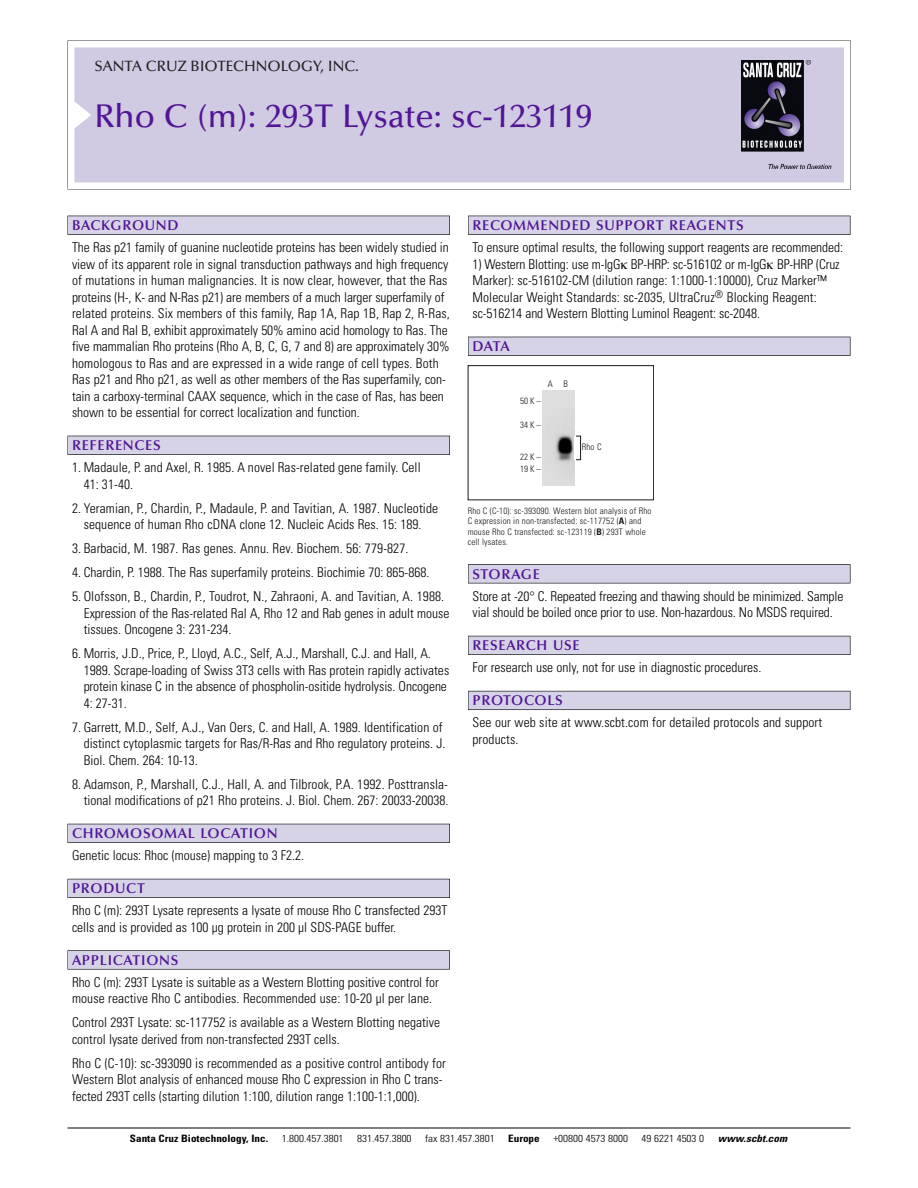
<style>
.page{position:relative;width:918px;height:1188px;background:#fff}
.page>*{position:absolute;margin:0;border:0;box-sizing:border-box;transform-origin:0 0}
.t1{font:500 33px "Optima";color:#511695}
.t2{font:500 15px "Optima";color:#231f20}
.t3{font:600 14.25px "Optima";letter-spacing:.05em;color:#511695}
.t4{font:300 condensed 13.5px/16.5px "Univers";color:#000}
.t5{font:300 condensed 10.2px "Univers";color:#000;scale:1.1 1}
.t6{font:700 condensed 10.2px "Univers";color:#000;scale:1.1 1}
.t7{font:italic 700 condensed 10.2px "Univers";letter-spacing:.005em;color:#000;scale:1.1 1}
.t8{font:9px/10.5px "Univers Condensed Light+WXNKPR";letter-spacing:.015em;color:#191919}
.s1{font-family:"Univers Condensed Bold+JIGGNO"}
</style>
<div class="page">
<svg style="left:68px;top:40px;width:783px;height:149px"></svg>
<div style="left:74px;top:47px;width:770px;height:135px;background:#d1cae3"></div>
<img style="left:741px;top:60px;width:90px;height:108px">
<div style="left:68px;top:216px;width:382px;height:19px;background:#525155"></div>
<div style="left:68px;top:216px;width:381px;height:18px;background:#d7d3e7"></div>
<div style="left:68px;top:436px;width:382px;height:19px;background:#515055"></div>
<div style="left:68px;top:436px;width:381px;height:18px;background:#d7d3e7"></div>
<div style="left:68px;top:824px;width:382px;height:19px;background:#525158"></div>
<div style="left:68px;top:824px;width:381px;height:18px;background:#d7d3e7"></div>
<div style="left:68px;top:879px;width:382px;height:19px;background:#54535a"></div>
<div style="left:68px;top:879px;width:381px;height:18px;background:#d7d3e7"></div>
<svg style="left:68px;top:950px;width:382px;height:20px"></svg>
<div style="left:68px;top:951px;width:381px;height:18px;background:#d7d3e7"></div>
<div style="left:468px;top:216px;width:382px;height:19px;background:#525155"></div>
<div style="left:468px;top:216px;width:382px;height:18px;background:#d7d3e7"></div>
<div style="left:468px;top:337px;width:382px;height:19px;background:#515055"></div>
<div style="left:468px;top:337px;width:382px;height:18px;background:#d7d3e7"></div>
<div style="left:468px;top:564px;width:382px;height:19px;background:#545357"></div>
<div style="left:468px;top:565px;width:382px;height:18px;background:#d7d3e7"></div>
<div style="left:468px;top:636px;width:382px;height:19px;background:#54535a"></div>
<div style="left:468px;top:636px;width:382px;height:18px;background:#d7d3e7"></div>
<div style="left:468px;top:691px;width:382px;height:19px;background:#5b5a62"></div>
<div style="left:468px;top:691px;width:382px;height:18px;background:#d7d3e7"></div>
<hr style="left:68px;top:1128px;width:782px;height:1px;background:#000">
<div style="left:468px;top:365px;width:186px;height:135px;border:1px solid #191919"></div>
<img style="left:542px;top:391px;width:32px;height:95px">
<div style="left:576px;top:436px;width:5px;height:24px;border:1px solid #191919"></div>
<p class="t2" style="left:94px;top:61px;width:266px">SANTA CRUZ BIOTECHNOLOGY, INC.</p>
<h1 class="t1" style="left:94px;top:103px;width:499px">Rho C (m): 293T Lysate: sc-123119</h1>
<p class="t3" style="left:72px;top:219px;width:108px">BACKGROUND</p>
<p class="t4" style="left:72px;top:240px;width:379px">The Ras p21 family of guanine nucleotide proteins has been widely studied in view of its apparent role in signal transduction pathways and high frequency of mutations in human malignancies. It is now clear, however, that the Ras proteins (H-, K- and N-Ras p21) are members of a much larger superfamily of related proteins. Six members of this family, Rap 1A, Rap 1B, Rap 2, R-Ras, Ral A and Ral B, exhibit approximately 50% amino acid homology to Ras. The five mammalian Rho proteins (Rho A, B, C, G, 7 and 8) are approximately 30% homologous to Ras and are expressed in a wide range of cell types. Both Ras p21 and Rho p21, as well as other members of the Ras superfamily, con&shy;tain a carboxy-terminal CAAX sequence, which in the case of Ras, has been shown to be essential for correct localization and function.</p>
<p class="t3" style="left:72px;top:440px;width:90px">REFERENCES</p>
<p class="t4" style="left:84px;top:460px;width:339px;text-indent:-12px">1. Madaule, P. and Axel, R. 1985. A novel Ras-related gene family. Cell<br>41: 31-40.</p>
<p class="t4" style="left:72px;top:501px;width:368px;text-align:center">2. Yeramian, P., Chardin, P., Madaule, P. and Tavitian, A. 1987. Nucleotide sequence of human Rho cDNA clone 12. Nucleic Acids Res. 15: 189.</p>
<p class="t4" style="left:72px;top:541px;width:338px">3. Barbacid, M. 1987. Ras genes. Annu. Rev. Biochem. 56: 779-827.</p>
<p class="t4" style="left:72px;top:565px;width:359px">4. Chardin, P. 1988. The Ras superfamily proteins. Biochimie 70: 865-868.</p>
<p class="t4" style="left:84px;top:589px;width:367px;text-indent:-12px">5. Olofsson, B., Chardin, P., Toudrot, N., Zahraoni, A. and Tavitian, A. 1988.<br>Expression of the Ras-related Ral A, Rho 12 and Rab genes in adult mouse tissues. Oncogene 3: 231-234.</p>
<p class="t4" style="left:84px;top:646px;width:367px;text-indent:-12px">6. Morris, J.D., Price, P., Lloyd, A.C., Self, A.J., Marshall, C.J. and Hall, A.<br>1989. Scrape-loading of Swiss 3T3 cells with Ras protein rapidly activates protein kinase C in the absence of phospholin-ositide hydrolysis. Oncogene 4: 27-31.</p>
<p class="t4" style="left:84px;top:720px;width:363px;text-indent:-12px">7. Garrett, M.D., Self, A.J., Van Oers, C. and Hall, A. 1989. Identification of distinct cytoplasmic targets for Ras/R-Ras and Rho regulatory proteins. J.<br>Biol. Chem. 264: 10-13.</p>
<p class="t4" style="left:72px;top:777px;width:378px;text-align:right">8. Adamson, P., Marshall, C.J., Hall, A. and Tilbrook, P.A. 1992. Posttransla&shy;tional modifications of p21 Rho proteins. J. Biol. Chem. 267: 20033-20038.</p>
<p class="t3" style="left:72px;top:828px;width:207px">CHROMOSOMAL LOCATION</p>
<p class="t4" style="left:72px;top:848px;width:234px">Genetic locus: Rhoc (mouse) mapping to 3 F2.2.</p>
<p class="t3" style="left:72px;top:883px;width:74px">PRODUCT</p>
<p class="t4" style="left:72px;top:903px;width:377px">Rho C (m): 293T Lysate represents a lysate of mouse Rho C transfected 293T cells and is provided as 100 µg protein in 200 µl SDS-PAGE buffer.</p>
<p class="t3" style="left:72px;top:954px;width:108px">APPLICATIONS</p>
<p class="t4" style="left:72px;top:975px;width:368px">Rho C (m): 293T Lysate is suitable as a Western Blotting positive control for mouse reactive Rho C antibodies. Recommended use: 10-20 µl per lane.</p>
<p class="t4" style="left:72px;top:1015px;width:370px">Control 293T Lysate: sc-117752 is available as a Western Blotting negative control lysate derived from non-transfected 293T cells.</p>
<p class="t4" style="left:72px;top:1056px;width:375px">Rho C (C-10): sc-393090 is recommended as a positive control antibody for<br>Western Blot analysis of enhanced mouse Rho C expression in Rho C trans&shy;fected 293T cells (starting dilution 1:100, dilution range 1:100-1:1,000).</p>
<p class="t3" style="left:473px;top:219px;width:273px">RECOMMENDED SUPPORT REAGENTS</p>
<p class="t4" style="left:473px;top:240px;width:372px">To ensure optimal results, the following support reagents are recommended:</p>
<p class="t4" style="left:473px;top:257px;width:369px">1) Western Blotting: use m-IgG BP-HRP: sc-516102 or m-IgG BP-HRP (Cruz Marker): sc-516102-CM (dilution range: 1:1000-1:10000), Cruz Marker™ Molecular Weight Standards: sc-2035, UltraCruz<sup>®</sup> Blocking Reagent: sc-516214 and Western Blotting Luminol Reagent: sc-2048.</p>
<p class="t3" style="left:473px;top:341px;width:39px">DATA</p>
<p class="t8" style="left:548px;top:380px;width:22px">A B</p>
<p class="t8" style="left:520px;top:396px;width:22px">50K–</p>
<p class="t8" style="left:520px;top:420px;width:22px">34K–</p>
<p class="t8" style="left:520px;top:452px;width:22px;line-height:11.4px">22K–<br>19K–</p>
<p class="t8" style="left:582px;top:443px;width:21px">Rho C</p>
<p class="t8" style="left:468px;top:506px;width:185px">Rho C (C-10): sc-393090. Western blot analysis of Rho C expression in non-transfected: sc-117752 (<span class="s1">A</span>) and mouse Rho C transfected: sc-123119 (<span class="s1">B</span>) 293T whole cell lysates.</p>
<p class="t3" style="left:473px;top:568px;width:69px">STORAGE</p>
<p class="t4" style="left:473px;top:589px;width:372px">Store at -20° C. Repeated freezing and thawing should be minimized. Sample vial should be boiled once prior to use. Non-hazardous. No MSDS required.</p>
<p class="t3" style="left:473px;top:640px;width:109px">RESEARCH USE</p>
<p class="t4" style="left:473px;top:660px;width:290px">For research use only, not for use in diagnostic procedures.</p>
<p class="t3" style="left:473px;top:695px;width:92px">PROTOCOLS</p>
<p class="t4" style="left:473px;top:715px;width:351px">See our web site at www.scbt.com for detailed protocols and support products.</p>
<p class="t6" style="left:130px;top:1135px;width:127px">Santa Cruz Biotechnology, Inc.</p>
<p class="t5" style="left:282px;top:1135px;width:58px">1.800.457.3801</p>
<p class="t5" style="left:357px;top:1135px;width:51px">831.457.3800</p>
<p class="t5" style="left:425px;top:1135px;width:65px">fax 831.457.3801</p>
<p class="t6" style="left:508px;top:1135px;width:30px">Europe</p>
<p class="t5" style="left:553px;top:1135px;width:69px">+00800 4573 8000</p>
<p class="t5" style="left:642px;top:1135px;width:58px">49 6221 4503 0</p>
<p class="t7" style="left:718px;top:1135px;width:64px">www.scbt.com</p>
</div>
